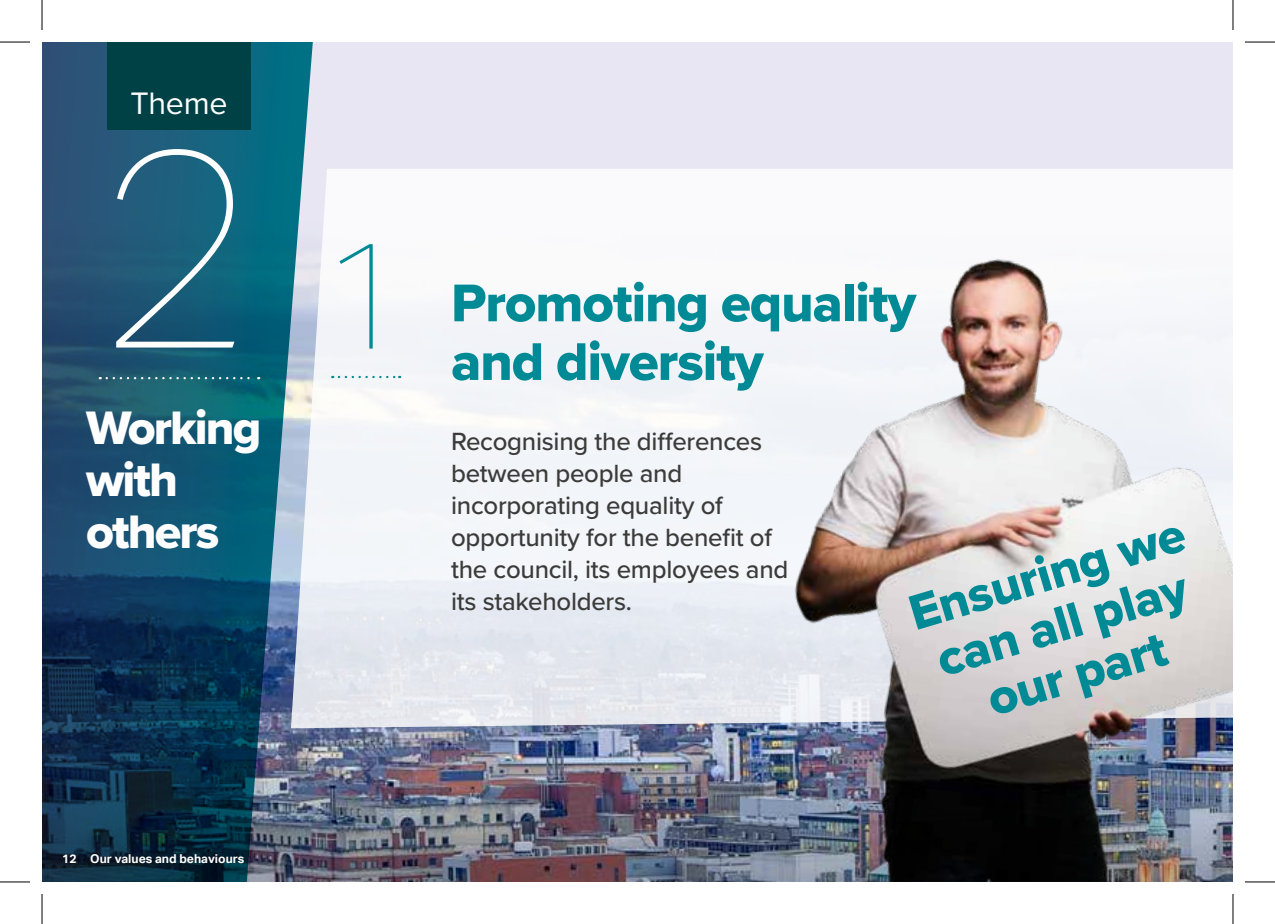
<style>
.page{position:relative;width:1275px;height:924px;background:#fff}
.page>*{position:absolute;margin:0;border:0;box-sizing:border-box;transform-origin:0 0}
.t1{font:279.4px "Aktiv Grotesk Hair";color:#fff}
.t2{font:151px "Aktiv Grotesk Hair";color:#008b96}
.t3{font:55px/58.6px "Proxima Nova Extrabld";letter-spacing:-.02em;color:#008b96}
.t4{font:51.2px/52.2px "Proxima Nova Extrabld";color:#008b96;text-align:center}
.t5{font:48.6px/52.2px "Proxima Nova Extrabld";letter-spacing:-.04em;color:#fff}
.t6{font:32.2px "Proxima Nova";letter-spacing:-.01em;color:#fff}
.t7{font:500 25.8px/32px "Proxima Nova";letter-spacing:-.01em;color:#3c3c3b}
.t8{font:700 12.2px "Aktiv Grotesk";color:#fff}
</style>
<div class="page">
<img style="left:42px;top:42px;width:1191px;height:839px">
<hr style="left:0;top:42px;width:30px;height:1px;background:#000">
<hr style="left:1245px;top:42px;width:30px;height:1px;background:#000">
<hr style="left:0;top:881px;width:30px;height:1px;background:#000">
<hr style="left:1245px;top:881px;width:30px;height:1px;background:#000">
<hr style="left:42px;top:0;width:1px;height:30px;background:#000">
<hr style="left:42px;top:893px;width:1px;height:30px;background:#000">
<hr style="left:1232px;top:0;width:1px;height:30px;background:#000">
<hr style="left:1232px;top:893px;width:1px;height:30px;background:#000">
<p class="t6" style="left:130px;top:79px;width:98px">Theme</p>
<h1 class="t1" style="left:92px;top:94px;width:167px">2</h1>
<h3 class="t5" style="left:86px;top:400px;width:177px">Working with others</h3>
<p class="t8" style="left:62px;top:851px;width:184px">12 Our values and behaviours</p>
<h2 class="t2" style="left:321px;top:212px;width:91px">1</h2>
<h3 class="t3" style="left:451px;top:273px;width:466px">Promoting equality and diversity</h3>
<p class="t7" style="left:451px;top:424px;width:339px">Recognising the differences between people and incorporating equality of opportunity for the benefit of the council, its employees and its stakeholders.</p>
<h3 class="t4" style="left:902px;top:589px;width:287px;rotate:-17deg">Ensuring we can all play our part</h3>
</div>
